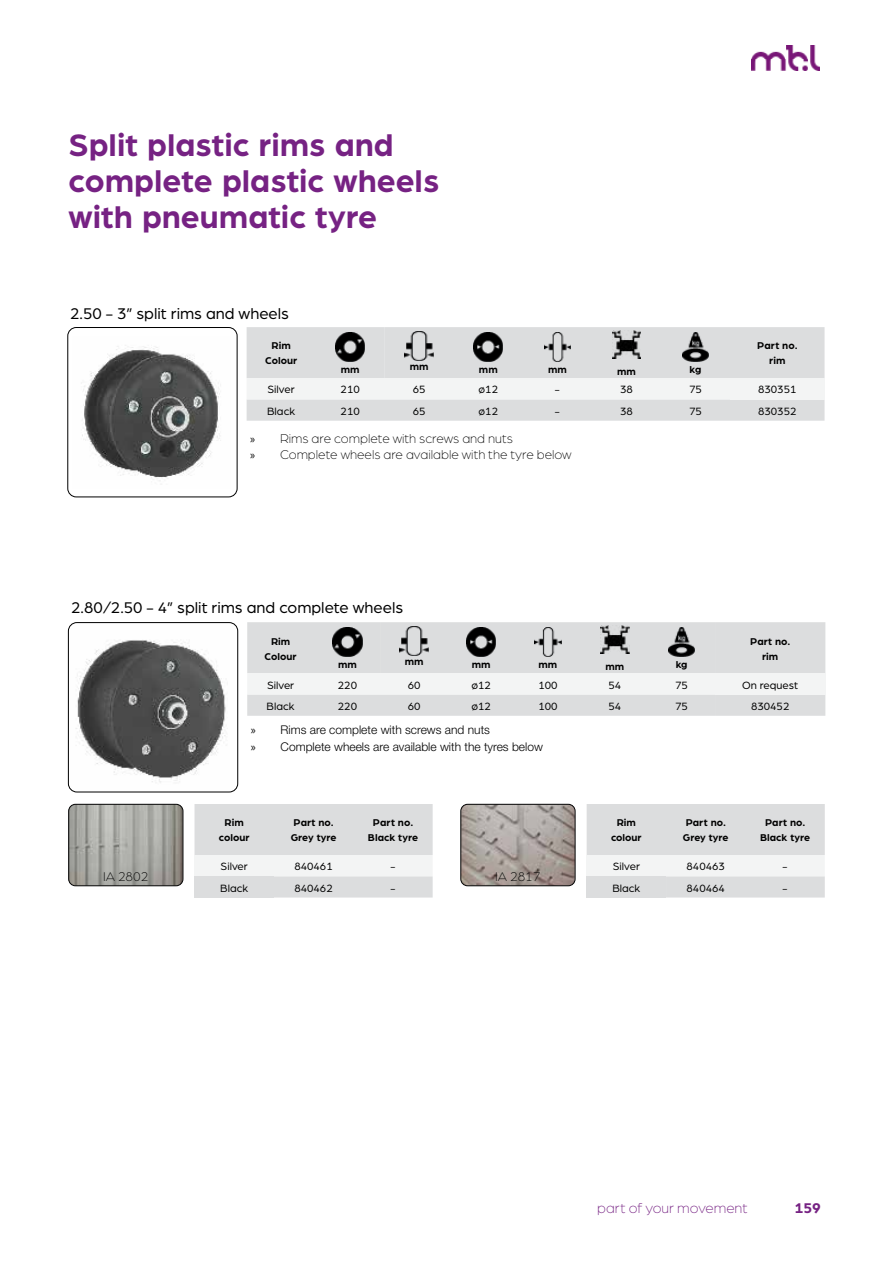
<style>
.page{position:relative;width:893px;height:1263px;background:#fff}
.page>*{position:absolute;margin:0;border:0;box-sizing:border-box;transform-origin:0 0}
.t1{font:700 33px/36px "Arboria";color:#762283}
.t2{font:16.5px "Arboria";color:#000}
.t3{font:300 15px "Arboria";color:#762283}
.t4{font:700 15px "Arboria";color:#762283}
.t5{font:300 13.5px/16.2px "Arboria";color:#000}
.t6{font:300 12px/16.5px "Helvetica Neue";color:#000}
.t7{font:11.25px "Arboria";color:#000}
.t8{font:700 10.5px/15px "Arboria";color:#000;text-align:center}
.s1{font-family:"Myriad Pro";font-weight:400;font-size:12px}
.s2{font-family:"Myriad Pro";font-weight:400}
</style>
<div class="page">
<img style="left:751px;top:46px;width:68px;height:25px">
<div style="left:730px;top:327px;width:94px;height:94px;background:#dcddde"></div>
<div style="left:247px;top:327px;width:483px;height:94px;background:#dcddde"></div>
<div style="left:247px;top:378px;width:483px;height:21px;background:#f3f4f4"></div>
<div style="left:730px;top:378px;width:94px;height:21px;background:#f3f4f4"></div>
<img style="left:336px;top:333px;width:29px;height:29px">
<img style="left:405px;top:332px;width:29px;height:29px">
<img style="left:474px;top:333px;width:29px;height:29px">
<img style="left:544px;top:332px;width:26px;height:29px">
<img style="left:612px;top:331px;width:29px;height:27px">
<img style="left:683px;top:332px;width:25px;height:29px">
<img style="left:82px;top:345px;width:139px;height:136px">
<div style="left:68px;top:327px;width:169px;height:170px;border:1px solid #000;border-radius:9px"></div>
<img style="left:68px;top:623px;width:167px;height:168px">
<div style="left:68px;top:622px;width:170px;height:170px;border:1px solid #000;border-radius:9px"></div>
<div style="left:715px;top:622px;width:110px;height:94px;background:#dcddde"></div>
<svg style="left:247px;top:622px;width:468px;height:94px"></svg>
<div style="left:715px;top:673px;width:110px;height:21px;background:#f3f4f4"></div>
<img style="left:333px;top:628px;width:29px;height:29px">
<img style="left:400px;top:627px;width:29px;height:29px">
<img style="left:466px;top:628px;width:30px;height:29px">
<img style="left:535px;top:627px;width:26px;height:29px">
<img style="left:600px;top:626px;width:29px;height:27px">
<img style="left:669px;top:627px;width:25px;height:29px">
<img style="left:69px;top:804px;width:114px;height:82px">
<div style="left:69px;top:804px;width:114px;height:82px;border:1px solid #000;border-radius:7px"></div>
<svg style="left:195px;top:804px;width:238px;height:93px"></svg>
<div style="left:195px;top:876px;width:79px;height:21px;background:#dcddde"></div>
<img style="left:461px;top:804px;width:114px;height:82px">
<div style="left:461px;top:804px;width:114px;height:82px;border:1px solid #000;border-radius:7px"></div>
<svg style="left:587px;top:804px;width:238px;height:93px"></svg>
<div style="left:587px;top:876px;width:79px;height:21px;background:#dcddde"></div>
<h1 class="t1" style="left:69px;top:125px;width:372px">Split plastic rims and complete plastic wheels with pneumatic tyre</h1>
<h2 class="t2" style="left:70px;top:302px;width:220px">2.50 - 3” split rims and wheels</h2>
<p class="t8" style="left:265px;top:338px;width:34px">Rim<br>Colour</p>
<p class="t8" style="left:341px;top:361px;width:20px">mm</p>
<p class="t8" style="left:410px;top:359px;width:20px">mm</p>
<p class="t8" style="left:479px;top:361px;width:20px">mm</p>
<p class="t8" style="left:548px;top:362px;width:20px">mm</p>
<p class="t8" style="left:617px;top:363px;width:20px">mm</p>
<p class="t8" style="left:690px;top:361px;width:13px">kg</p>
<p class="t8" style="left:757px;top:338px;width:42px">Part no. rim</p>
<p class="t7" style="left:268px;top:382px;width:29px">Silver</p>
<p class="t7" style="left:341px;top:382px;width:21px">210</p>
<p class="t7" style="left:413px;top:382px;width:14px">65</p>
<p class="t7" style="left:479px;top:382px;width:21px">ø12</p>
<p class="t7" style="left:555px;top:382px;width:6px">-</p>
<p class="t7" style="left:620px;top:382px;width:14px">38</p>
<p class="t7" style="left:689px;top:382px;width:14px">75</p>
<p class="t7" style="left:758px;top:382px;width:40px">830351</p>
<p class="t7" style="left:267px;top:404px;width:30px">Black</p>
<p class="t7" style="left:341px;top:404px;width:21px">210</p>
<p class="t7" style="left:413px;top:404px;width:14px">65</p>
<p class="t7" style="left:479px;top:404px;width:21px">ø12</p>
<p class="t7" style="left:555px;top:404px;width:6px">-</p>
<p class="t7" style="left:620px;top:404px;width:14px">38</p>
<p class="t7" style="left:689px;top:404px;width:14px">75</p>
<p class="t7" style="left:758px;top:404px;width:40px">830352</p>
<p class="t5" style="left:250px;top:430px;width:323px"><span class="s1">»</span> Rims are complete with screws and nuts<br><span class="s1">»</span> Complete wheels are available with the tyre below</p>
<h2 class="t2" style="left:71px;top:596px;width:334px">2.80/2.50 - 4” split rims and complete wheels</h2>
<p class="t8" style="left:265px;top:633px;width:34px">Rim<br>Colour</p>
<p class="t8" style="left:338px;top:656px;width:20px">mm</p>
<p class="t8" style="left:405px;top:654px;width:20px">mm</p>
<p class="t8" style="left:472px;top:656px;width:20px">mm</p>
<p class="t8" style="left:539px;top:657px;width:20px">mm</p>
<p class="t8" style="left:605px;top:658px;width:20px">mm</p>
<p class="t8" style="left:676px;top:656px;width:13px">kg</p>
<p class="t8" style="left:750px;top:633px;width:42px">Part no. rim</p>
<p class="t7" style="left:267px;top:677px;width:29px">Silver</p>
<p class="t7" style="left:338px;top:677px;width:21px">220</p>
<p class="t7" style="left:408px;top:677px;width:14px">60</p>
<p class="t7" style="left:471px;top:677px;width:21px">ø12</p>
<p class="t7" style="left:538px;top:677px;width:21px">100</p>
<p class="t7" style="left:608px;top:677px;width:14px">54</p>
<p class="t7" style="left:675px;top:677px;width:14px">75</p>
<p class="t7" style="left:742px;top:677px;width:57px">On request</p>
<p class="t7" style="left:267px;top:699px;width:30px">Black</p>
<p class="t7" style="left:338px;top:699px;width:21px">220</p>
<p class="t7" style="left:408px;top:699px;width:14px">60</p>
<p class="t7" style="left:471px;top:699px;width:21px">ø12</p>
<p class="t7" style="left:538px;top:699px;width:21px">100</p>
<p class="t7" style="left:608px;top:699px;width:14px">54</p>
<p class="t7" style="left:675px;top:699px;width:14px">75</p>
<p class="t7" style="left:751px;top:699px;width:40px">830452</p>
<p class="t5" style="left:103px;top:868px;width:47px">IA 2802</p>
<p class="t6" style="left:251px;top:721px;width:294px"><span class="s2">»</span> Rims are complete with screws and nuts<br><span class="s2">»</span> Complete wheels are available with the tyres below</p>
<p class="t8" style="left:219px;top:815px;width:32px">Rim colour</p>
<p class="t8" style="left:291px;top:815px;width:47px;text-align:left">Part no.<br>Grey tyre</p>
<p class="t8" style="left:368px;top:815px;width:52px">Part no.<br>Black tyre</p>
<p class="t7" style="left:221px;top:859px;width:29px">Silver</p>
<p class="t7" style="left:294px;top:859px;width:40px">840461</p>
<p class="t7" style="left:390px;top:859px;width:6px">-</p>
<p class="t7" style="left:220px;top:880px;width:30px">Black</p>
<p class="t7" style="left:294px;top:880px;width:40px">840462</p>
<p class="t7" style="left:390px;top:880px;width:6px">-</p>
<p class="t5" style="left:495px;top:868px;width:47px">IA 2817</p>
<p class="t8" style="left:611px;top:815px;width:32px">Rim colour</p>
<p class="t8" style="left:683px;top:815px;width:47px;text-align:left">Part no.<br>Grey tyre</p>
<p class="t8" style="left:760px;top:815px;width:52px">Part no.<br>Black tyre</p>
<p class="t7" style="left:613px;top:859px;width:29px">Silver</p>
<p class="t7" style="left:686px;top:859px;width:40px">840463</p>
<p class="t7" style="left:783px;top:859px;width:6px">-</p>
<p class="t7" style="left:612px;top:880px;width:30px">Black</p>
<p class="t7" style="left:687px;top:880px;width:40px">840464</p>
<p class="t7" style="left:783px;top:880px;width:6px">-</p>
<h3 class="t3" style="left:597px;top:1198px;width:152px">part of your movement</h3>
<h3 class="t4" style="left:795px;top:1197px;width:28px">159</h3>
</div>
